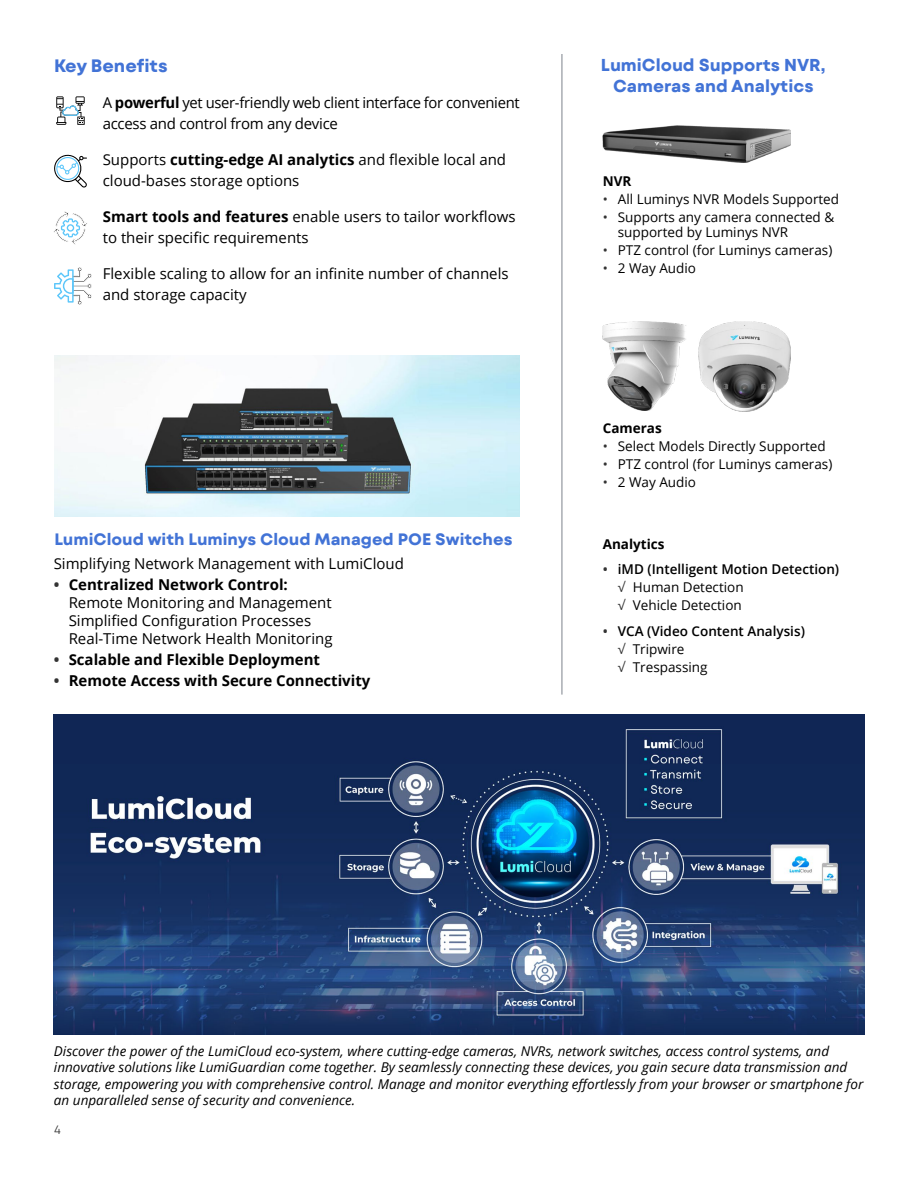
<style>
.page{position:relative;width:918px;height:1188px;background:#fff}
.page>*{position:absolute;margin:0;border:0;box-sizing:border-box;transform-origin:0 0}
.t1{font:700 18px "Mont Blanc";color:#4273d6}
.t2{font:700 17.25px/21px "Mont Blanc";color:#4273d6;text-align:center}
.t3{font:700 16.5px "Mont Blanc";color:#4273d6}
.t4{font:15px/21px "Open Sans";color:#000}
.t5{font:15px/21px "Open Sans";letter-spacing:-.02em;color:#000}
.t6{font:700 15px "Open Sans";color:#000}
.t7{font:italic 13.5px/16.5px "Open Sans";color:#000}
.t8{font:13.5px/15px "Open Sans";color:#000}
.t9{font:600 13.5px/18px "Open Sans";color:#000}
.t10{font:700 13.5px "Open Sans";color:#000}
.t11{font:300 12.15px "Mont Blanc";color:#333}
.s1{font-weight:700}
.s2{font-weight:700;color:#333}
.s3{color:#333}
.s4{font-weight:400;color:#333}
.s5{font-weight:400}
</style>
<div class="page">
<img style="left:54px;top:714px;width:810px;height:321px">
<img style="left:54px;top:356px;width:466px;height:161px">
<svg style="left:54px;top:155px;width:33px;height:33px"></svg>
<svg style="left:56px;top:96px;width:29px;height:29px"></svg>
<svg style="left:54px;top:267px;width:38px;height:38px"></svg>
<svg style="left:54px;top:211px;width:33px;height:33px"></svg>
<img style="left:603px;top:321px;width:83px;height:89px">
<img style="left:698px;top:321px;width:93px;height:91px">
<img style="left:603px;top:125px;width:188px;height:37px">
<hr style="left:562px;top:54px;width:1px;height:641px;background:#7d828b">
<h1 class="t1" style="left:54px;top:54px;width:115px">Key Benefits</h1>
<p class="t5" style="left:103px;top:92px;width:419px">A <span class="s1">powerful</span> yet user-friendly web client interface for convenient access and control from any device</p>
<p class="t4" style="left:103px;top:149px;width:405px">Supports <span class="s1">cutting-edge AI analytics</span> and flexible local and cloud-bases storage options</p>
<p class="t4" style="left:103px;top:206px;width:414px"><span class="s1">Smart tools and features</span> enable users to tailor workflows to their specific requirements</p>
<p class="t4" style="left:103px;top:263px;width:407px">Flexible scaling to allow for an infinite number of channels and storage capacity</p>
<p class="t3" style="left:54px;top:529px;width:460px">LumiCloud with Luminys Cloud Managed POE Switches</p>
<p class="t4" style="left:54px;top:553px;width:352px">Simplifying Network Management with LumiCloud</p>
<p class="t4" style="left:69px;top:575px;width:265px;line-height:18px;text-indent:-15px"><span class="s2">•</span> <span class="s1">Centralized Network Control:<br></span>Remote Monitoring and Management Simplified Configuration Processes Real-Time Network Health Monitoring</p>
<p class="t6" style="left:54px;top:649px;width:268px"><span class="s3">•</span> Scalable and Flexible Deployment</p>
<p class="t6" style="left:54px;top:670px;width:318px"><span class="s3">•</span> Remote Access with Secure Connectivity</p>
<p class="t2" style="left:601px;top:55px;width:226px">LumiCloud Supports NVR,<br>Cameras and Analytics</p>
<p class="t10" style="left:603px;top:172px;width:30px">NVR</p>
<p class="t8" style="left:603px;top:191px;width:238px"><span class="s3">•</span> All Luminys NVR Models Supported</p>
<p class="t8" style="left:618px;top:209px;width:218px;text-indent:-15px"><span class="s3">•</span> Supports any camera connected &amp; supported by Luminys NVR</p>
<p class="t8" style="left:603px;top:242px;width:231px"><span class="s3">•</span> PTZ control (for Luminys cameras)</p>
<p class="t8" style="left:603px;top:260px;width:95px"><span class="s3">•</span> 2 Way Audio</p>
<p class="t10" style="left:603px;top:419px;width:60px">Cameras</p>
<p class="t8" style="left:603px;top:438px;width:225px"><span class="s3">•</span> Select Models Directly Supported</p>
<p class="t8" style="left:603px;top:456px;width:231px"><span class="s3">•</span> PTZ control (for Luminys cameras)</p>
<p class="t8" style="left:603px;top:474px;width:95px"><span class="s3">•</span> 2 Way Audio</p>
<p class="t10" style="left:603px;top:534px;width:63px">Analytics</p>
<p class="t9" style="left:618px;top:560px;width:223px;text-indent:-15px"><span class="s3">•</span> iMD (Intelligent Motion Detection) <span class="s4">√</span> <span class="s5">Human Detection<br></span><span class="s4">√</span> <span class="s5">Vehicle Detection</span></p>
<p class="t9" style="left:618px;top:622px;width:189px;text-indent:-15px"><span class="s3">•</span> VCA (Video Content Analysis) <span class="s4">√</span> <span class="s5">Tripwire<br></span><span class="s4">√</span> <span class="s5">Trespassing</span></p>
<p class="t7" style="left:54px;top:1042px;width:811px">Discover the power of the LumiCloud eco-system, where cutting-edge cameras, NVRs, network switches, access control systems, and innovative solutions like LumiGuardian come together. By seamlessly connecting these devices, you gain secure data transmission and storage, empowering you with comprehensive control. Manage and monitor everything effortlessly from your browser or smartphone for an unparalleled sense of security and convenience.</p>
<p class="t11" style="left:54px;top:1122px;width:8px">4</p>
</div>
